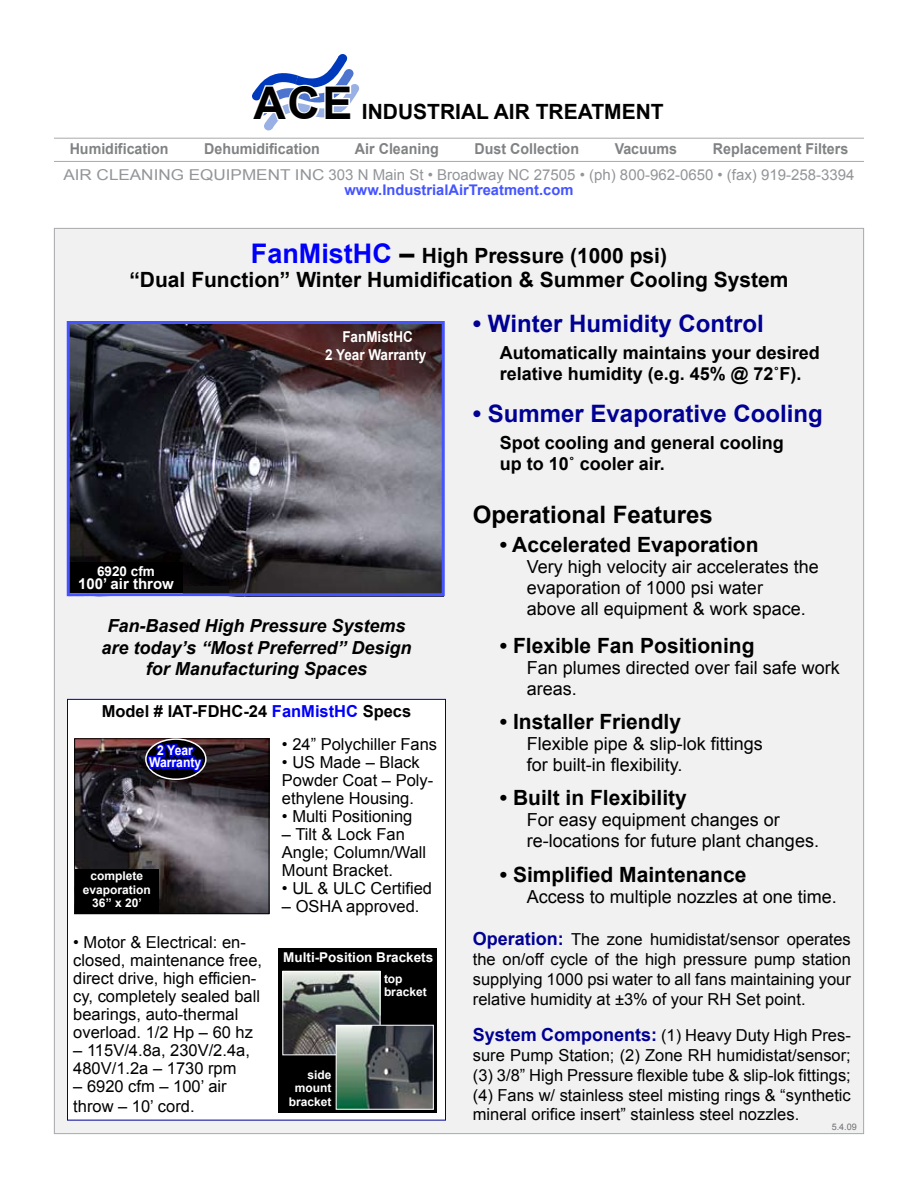
<style>
.page{position:relative;width:918px;height:1188px;background:#fff}
.page>*{position:absolute;margin:0;border:0;box-sizing:border-box;transform-origin:0 0}
.t1{font:700 24px "Arial";color:#000093}
.t2{font:700 24px "Arial";color:#000}
.t3{font:700 21px/24px "Arial";color:#000;text-align:center}
.t4{font:18px/21px "Arial";color:#000}
.t5{font:700 18px/21px "Arial";color:#000}
.t6{font:italic 700 18px/21.6px "Arial";color:#000;text-align:center}
.t7{font:16.5px/18px "Arial";color:#000}
.t8{font:700 16.5px "Arial";color:#000}
.t9{font:15px "Arial";color:#939598;scale:1.14 1}
.t10{font:700 15px "Arial";color:#808284;scale:.95 1}
.t11{font:700 15px/18px "Arial";color:#fff;text-align:center;scale:.9 1}
.t12{font:700 15px "Arial";color:#fff}
.t13{font:700 14.7px "Arial";color:#4454ff}
.t14{font:700 13.5px "Arial";color:#fff}
.t15{font:700 13.5px/12px "Arial";color:#fff;text-align:center;scale:.9 1}
.t16{font:700 12px/13.5px "Arial";color:#fff;text-align:center}
.t17{font:9px "Arial";color:#6d6f71}
.s1{font-size:45px}
.s2{font-size:27px;color:#0000fa}
.s3{font-size:27px}
.s4{font-weight:700;font-size:18px;color:#000093}
.s5{color:#0000fa}
</style>
<div class="page">
<div style="left:54px;top:228px;width:810px;height:906px;background:#f1f1f2"></div>
<div style="left:68px;top:699px;width:378px;height:421px;background:#fff"></div>
<img style="left:76px;top:740px;width:191px;height:172px">
<div style="left:74px;top:738px;width:195px;height:176px;border:1px solid #000"></div>
<div style="left:75px;top:869px;width:83px;height:44px;background:#000"></div>
<div style="left:279px;top:948px;width:158px;height:165px;background:#000"></div>
<img style="left:284px;top:973px;width:94px;height:80px">
<div style="left:282px;top:971px;width:98px;height:84px;border:1px solid #fff"></div>
<img style="left:338px;top:1027px;width:94px;height:81px">
<div style="left:336px;top:1025px;width:98px;height:85px;border:1px solid #fff"></div>
<div style="left:145px;top:738px;width:62px;height:42px;border:2px solid #fff;border-radius:50%"></div>
<svg style="left:145px;top:742px;width:60px;height:37px;background:#191682"></svg>
<img style="left:71px;top:325px;width:370px;height:267px">
<div style="left:69px;top:562px;width:114px;height:31px;background:#000"></div>
<div style="left:183px;top:586px;width:46px;height:9px;background:#141314"></div>
<div style="left:67px;top:321px;width:378px;height:275px;border:3px solid #4454ff"></div>
<svg style="left:244px;top:54px;width:123px;height:84px"></svg>
<hr style="left:54px;top:138px;width:810px;height:1px;background:#a7a9ac">
<hr style="left:54px;top:161px;width:810px;height:1px;background:#a7a9ac">
<p class="t3" style="left:254px;top:100px;width:326px"><span class="s1">ACE</span> Industrial Air Treatme</p>
<p class="t3" style="left:636px;top:100px;width:24px">nt</p>
<p class="t10" style="left:70px;top:139px;width:106px">Humidification</p>
<p class="t10" style="left:204px;top:139px;width:123px">Dehumidification</p>
<p class="t10" style="left:355px;top:139px;width:90px">Air Cleaning</p>
<p class="t10" style="left:475px;top:139px;width:112px">Dust Collection</p>
<p class="t10" style="left:615px;top:139px;width:67px">Vacuums</p>
<p class="t10" style="left:713px;top:139px;width:144px">Replacement Filters</p>
<p class="t9" style="left:63px;top:165px;width:51px">Air Clea</p>
<p class="t9" style="left:141px;top:165px;width:90px">ning Equipme</p>
<p class="t9" style="left:268px;top:165px;width:516px">nt I nc 303 N Main St • Broadway N C 27505 • (ph) 800-962-0650 • (fax) 919-258-3394</p>
<p class="t13" style="left:345px;top:180px;width:230px">www.IndustrialAirTreatment.com</p>
<p class="t3" style="left:129px;top:244px;width:661px"><span class="s2">FanMistHC</span> <span class="s3">–</span> High Pressure (1000 psi)<br>“Dual Function” Winter Humidification &amp; Summer Cooling System</p>
<h1 class="t1" style="left:473px;top:307px;width:292px">• Winter Humidity Control</h1>
<p class="t5" style="left:500px;top:343px;width:322px">Automatically maintains your desired relative humidity (e.g. 45% @ 72˚F).</p>
<h1 class="t1" style="left:473px;top:397px;width:351px">• Summer Evaporative Cooling</h1>
<p class="t5" style="left:500px;top:433px;width:286px">Spot cooling and general cooling up to 10˚ cooler air.</p>
<h1 class="t2" style="left:473px;top:498px;width:242px">Operational Features</h1>
<p class="t3" style="left:500px;top:534px;width:260px">• Accelerated Evaporation</p>
<p class="t4" style="left:527px;top:557px;width:294px">Very high velocity air accelerates the evaporation of 1000 psi water<br>above all equipment &amp; work space.</p>
<p class="t3" style="left:500px;top:634px;width:256px">• Flexible Fan Positioning</p>
<p class="t4" style="left:527px;top:657px;width:315px">Fan plumes directed over fail safe work areas.</p>
<p class="t3" style="left:500px;top:711px;width:183px">• Installer Friendly</p>
<p class="t4" style="left:527px;top:734px;width:238px">Flexible pipe &amp; slip-lok fittings for built-in flexibility.</p>
<p class="t3" style="left:500px;top:787px;width:189px">• Built in Flexibility</p>
<p class="t4" style="left:527px;top:810px;width:294px">For easy equipment changes or re-locations for future plant changes.</p>
<p class="t3" style="left:500px;top:863px;width:248px">• Simplified Maintenance</p>
<p class="t4" style="left:527px;top:886px;width:312px">Access to multiple nozzles at one time.</p>
<p class="t7" style="left:473px;top:930px;width:379px;line-height:19.8px;text-align:justify"><span class="s4">Operation:</span> The zone humidistat/sensor operates the on/off cycle of the high pressure pump station supplying 1000 psi water to all fans maintaining your relative humidity at ±3% of your RH Set point.</p>
<p class="t7" style="left:473px;top:1026px;width:379px;line-height:19.8px;text-align:justify"><span class="s4">System Components:</span> (1) Heavy Duty High Pres&shy;sure Pump Station; (2) Zone RH humidistat/sensor; (3) 3/8” High Pressure flexible tube &amp; slip-lok fittings; (4) Fans w/ stainless steel misting rings &amp; “synthetic mineral orifice insert” stainless steel nozzles.</p>
<p class="t11" style="left:325px;top:329px;width:114px">FanMistHC<br>2 Year Warranty</p>
<p class="t14" style="left:97px;top:562px;width:59px">6920 cfm</p>
<p class="t12" style="left:78px;top:574px;width:97px">100’ air throw</p>
<p class="t6" style="left:102px;top:616px;width:311px">Fan-Based High Pressure Systems are today’s “Most Preferred” Design for Manufacturing Spaces</p>
<p class="t8" style="left:102px;top:700px;width:311px">Model # IAT-FDHC-24 <span class="s5">FanMistHC</span> Specs</p>
<p class="t7" style="left:282px;top:736px;width:157px">• 24” Polychiller Fans</p>
<p class="t7" style="left:282px;top:754px;width:153px">• US Made – Black<br>Powder Coat – Poly&shy;ethylene Housing.</p>
<p class="t7" style="left:282px;top:808px;width:132px">• Multi Positioning</p>
<p class="t7" style="left:282px;top:826px;width:146px">– Tilt &amp; Lock Fan<br>Angle; Column/Wall<br>Mount Bracket.</p>
<p class="t7" style="left:282px;top:880px;width:152px">• UL &amp; ULC Certified</p>
<p class="t7" style="left:282px;top:898px;width:139px">– OSHA approved.</p>
<p class="t7" style="left:73px;top:934px;width:190px">• Motor &amp; Electrical: en&shy;closed, maintenance free, direct drive, high efficien&shy;cy, completely sealed ball bearings, auto-thermal overload. 1/2 Hp – 60 hz</p>
<p class="t7" style="left:73px;top:1042px;width:178px">– 115V/4.8a, 230V/2.4a,<br>480V/1.2a – 1730 rpm</p>
<p class="t7" style="left:73px;top:1077px;width:155px;line-height:19.8px">– 6920 cfm – 100’ air throw – 10’ cord.</p>
<p class="t15" style="left:149px;top:745px;width:60px">2 Year<br>Warranty</p>
<p class="t16" style="left:83px;top:870px;width:70px">complete evaporation<br>36” x 20’</p>
<p class="t14" style="left:283px;top:949px;width:152px">Multi-Position Brackets</p>
<p class="t16" style="left:384px;top:972px;width:44px;text-align:left">top bracket</p>
<p class="t16" style="left:289px;top:1068px;width:44px;text-align:right">side mount bracket</p>
<p class="t17" style="left:832px;top:1121px;width:27px">5.4.09</p>
</div>
